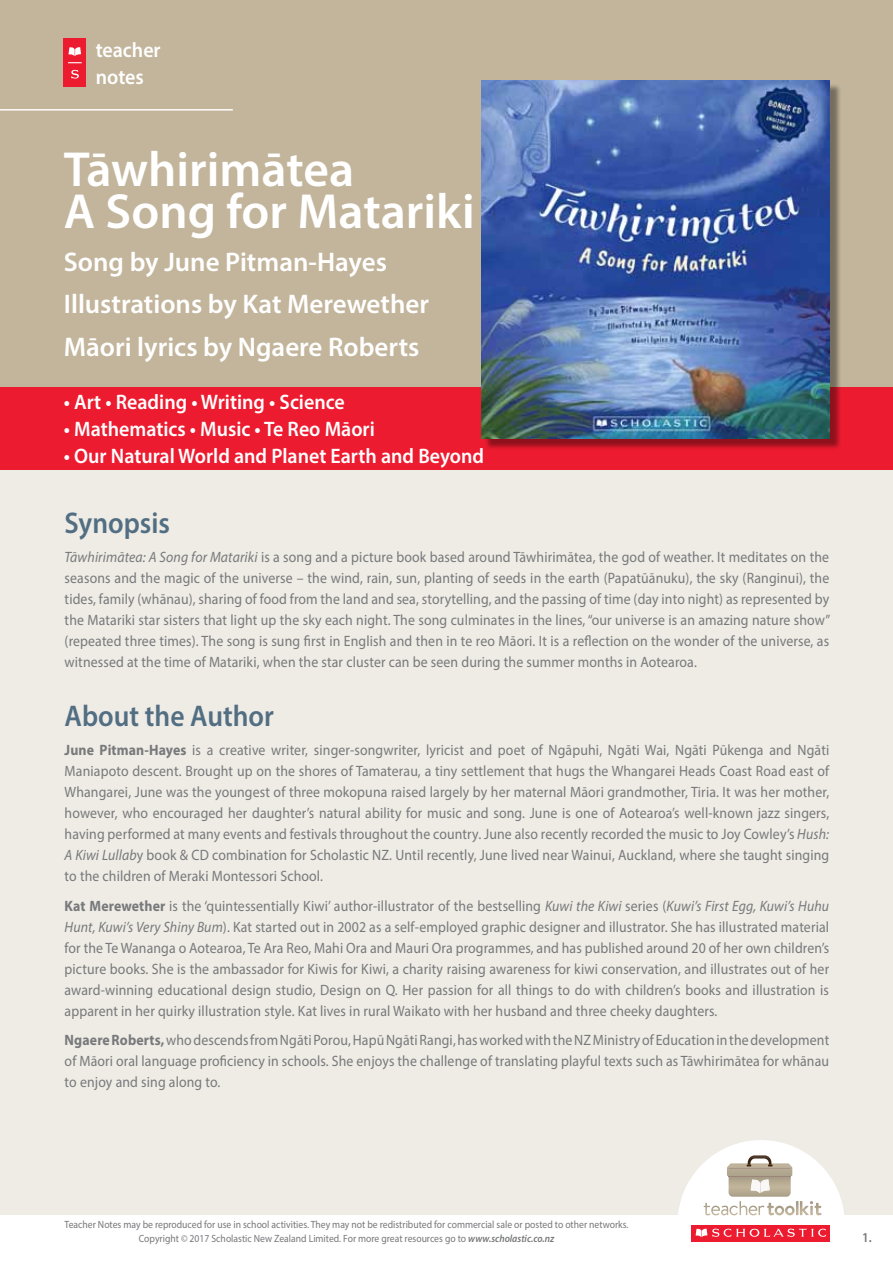
<style>
.page{position:relative;width:893px;height:1263px;background:#efebe5}
.page>*{position:absolute;margin:0;border:0;box-sizing:border-box;transform-origin:0 0}
.t1{font:600 49.5px/42.5px "Myriad Pro";color:#fff}
.t2{font:600 30px "Myriad Pro";color:#526e83;scale:.92 1}
.t3{font:600 27px/42.5px "Myriad Pro";color:#fff}
.t4{font:600 21px/27px "Myriad Pro";color:#fff;scale:.95 1}
.t5{font:15px/21px "Myriad Pro";letter-spacing:.01em;color:#77797b;text-align:justify;scale:.92 1}
.t6{font:600 13.5px "Myriad Pro";color:#76777a;scale:.92 1}
.t7{font:10.5px/13.2px "Myriad Pro";color:#76777a;text-align:center;scale:.92 1}
.s1{font-style:italic}
.s2{font-weight:700}
.s3{font-weight:600;font-style:italic}
</style>
<div class="page">
<div style="left:0;top:1215px;width:893px;height:48px;background:#fff"></div>
<svg style="left:678px;top:1140px;width:166px;height:102px"></svg>
<div style="left:0;top:0;width:893px;height:399px;background:#c2b59b"></div>
<div style="left:0;top:387px;width:893px;height:83px;background:#ed1b2f"></div>
<div style="left:64px;top:38px;width:22px;height:49px;background:#ed1b2f"></div>
<svg style="left:68px;top:47px;width:13px;height:9px"></svg>
<svg style="left:71px;top:70px;width:8px;height:9px"></svg>
<svg style="left:68px;top:62px;width:14px;height:1px"></svg>
<hr style="left:0;top:109px;width:233px;height:2px;background:#fff">
<div style="left:484px;top:83px;width:357px;height:367px;background:#000;opacity:.4"></div>
<img style="left:481px;top:80px;width:348px;height:358px">
<h3 class="t4" style="left:96px;top:35px;width:70px">teacher notes</h3>
<h1 class="t1" style="left:64px;top:147px;width:412px">Tāwhirimātea<br>A Song for Matariki</h1>
<h3 class="t3" style="left:64px;top:240px;width:367px">Song by June Pitman-Hayes<br>Illustrations by Kat Merewether<br>Māori lyrics by Ngaere Roberts</h3>
<h3 class="t4" style="left:64px;top:388px;width:297px">• Art • Reading • Writing • Science</h3>
<h3 class="t4" style="left:64px;top:415px;width:329px">• Mathematics • Music • Te Reo Māori</h3>
<h3 class="t4" style="left:64px;top:442px;width:444px">• Our Natural World and Planet Earth and Beyond</h3>
<h2 class="t2" style="left:65px;top:504px;width:116px">Synopsis</h2>
<p class="t5" style="left:65px;top:546px;width:834px"><span class="s1">Tāwhirimātea: A Song for Matariki</span> is a song and a picture book based around Tāwhirimātea, the god of weather. It meditates on the seasons and the magic of the universe – the wind, rain, sun, planting of seeds in the earth (Papatūānuku), the sky (Ranginui), the tides, family (whānau), sharing of food from the land and sea, storytelling, and the passing of time (day into night) as represented by the Matariki star sisters that light up the sky each night. The song culminates in the lines, “our universe is an amazing nature show” (repeated three times). The song is sung first in English and then in te reo Māori. It is a reflection on the wonder of the universe, as witnessed at the time of Matariki, when the star cluster can be seen during the summer months in Aotearoa.</p>
<h2 class="t2" style="left:65px;top:697px;width:229px">About the Author</h2>
<p class="t5" style="left:65px;top:739px;width:833px"><span class="s2">June Pitman-Hayes</span> is a creative writer, singer-songwriter, lyricist and poet of Ngāpuhi, Ngāti Wai, Ngāti Pūkenga and Ngāti Maniapoto descent. Brought up on the shores of Tamaterau, a tiny settlement that hugs the Whangarei Heads Coast Road east of Whangarei, June was the youngest of three mokopuna raised largely by her maternal Māori grandmother, Tiria. It was her mother, however, who encouraged her daughter’s natural ability for music and song. June is one of Aotearoa’s well-known jazz singers, having performed at many events and festivals throughout the country. June also recently recorded the music to Joy Cowley’s <span class="s1">Hush:<br>A Kiwi Lullab</span>y book &amp; CD combination for Scholastic NZ. Until recently, June lived near Wainui, Auckland, where she taught singing to the children of Meraki Montessori School.</p>
<p class="t5" style="left:65px;top:895px;width:833px"><span class="s2">Kat Merewether</span> is the ‘quintessentially Kiwi’ author-illustrator of the bestselling <span class="s1">Kuwi the Kiwi</span> series (<span class="s1">Kuwi’s First Egg, Kuwi’s Huhu Hunt, Kuwi’s Very Shiny Bum</span>). Kat started out in 2002 as a self-employed graphic designer and illustrator. She has illustrated material for the Te Wananga o Aotearoa, Te Ara Reo, Mahi Ora and Mauri Ora programmes, and has published around 20 of her own children’s picture books. She is the ambassador for Kiwis for Kiwi, a charity raising awareness for kiwi conservation, and illustrates out of her award-winning educational design studio, Design on Q. Her passion for all things to do with children’s books and illustration is apparent in her quirky illustration style. Kat lives in rural Waikato with her husband and three cheeky daughters.</p>
<p class="t5" style="left:65px;top:1030px;width:833px"><span class="s2">Ngaere Roberts,</span> who descends from Ngāti Porou, Hapū Ngāti Rangi, has worked with the NZ Ministry of Education in the development of Māori oral language proficiency in schools. She enjoys the challenge of translating playful texts such as Tāwhirimātea for whānau to enjoy and sing along to.</p>
<p class="t7" style="left:65px;top:1218px;width:614px">Teacher Notes may be reproduced for use in school activities. They may not be redistributed for commercial sale or posted to other networks.<br>Copyright © 2017 Scholastic New Zealand Limited. For more great resources go to <span class="s3">www.scholastic.co.nz</span></p>
<p class="t6" style="left:862px;top:1228px;width:12px">1.</p>
</div>
